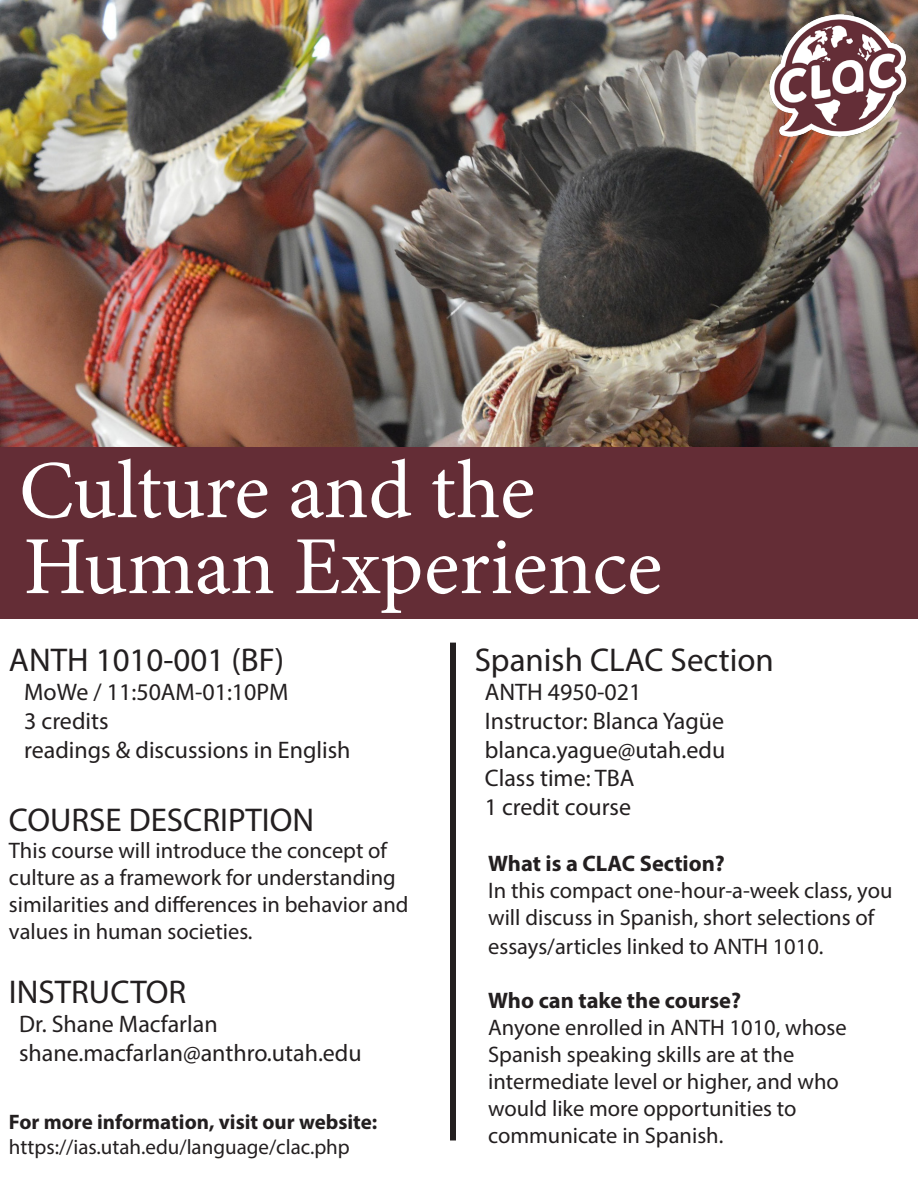
<style>
.page{position:relative;width:918px;height:1188px;background:#fff}
.page>*{position:absolute;margin:0;border:0;box-sizing:border-box;transform-origin:0 0}
.t1{font:82.5px "Minion Pro";color:#fff}
.t2{font:33px "Myriad Pro";color:#231f20}
.t3{font:24px "Myriad Pro";color:#231f20}
.t4{font:22.5px/27px "Myriad Pro";color:#231f20}
.t5{font:700 22.5px "Myriad Pro";color:#231f20}
.t6{font:21px/25.2px "Myriad Pro";color:#231f20}
.s1{font-weight:700}
</style>
<div class="page">
<div style="left:450px;top:643px;width:6px;height:497px;background:#231f20"></div>
<div style="left:0;top:446px;width:918px;height:173px;background:#642d36"></div>
<img style="left:0;top:0;width:918px;height:446px">
<img style="left:768px;top:14px;width:139px;height:122px">
<p class="t1" style="left:19px;top:436px;width:518px">Culture and the</p>
<p class="t1" style="left:23px;top:512px;width:640px">Human Experience</p>
<p class="t2" style="left:9px;top:640px;width:277px">ANTH 1010-001 (BF)</p>
<p class="t3" style="left:24px;top:677px;width:266px">MoWe / 11:50AM-01:10PM</p>
<p class="t3" style="left:24px;top:706px;width:86px">3 credits</p>
<p class="t3" style="left:24px;top:735px;width:328px">readings &amp; discussions in English</p>
<p class="t2" style="left:9px;top:799px;width:307px">COURSE DESCRIPTION</p>
<p class="t4" style="left:9px;top:837px;width:388px">This course will introduce the concept of culture as a framework for understanding</p>
<p class="t4" style="left:9px;top:891px;width:401px">similarities and differences in behavior and values in human societies.</p>
<p class="t2" style="left:9px;top:972px;width:179px">INSTRUCTOR</p>
<p class="t3" style="left:19px;top:1009px;width:200px">Dr. Shane Macfarlan</p>
<p class="t3" style="left:19px;top:1038px;width:344px">shane.macfarlan@anthro.utah.edu</p>
<p class="t6" style="left:9px;top:1109px;width:370px"><span class="s1">For more information, visit our website: </span>https://ias.utah.edu/language/clac.php</p>
<p class="t2" style="left:475px;top:640px;width:301px">Spanish CLAC Section</p>
<p class="t3" style="left:485px;top:677px;width:158px">ANTH 4950-021</p>
<p class="t3" style="left:485px;top:706px;width:241px">Instructor: Blanca Yagüe</p>
<p class="t3" style="left:485px;top:735px;width:242px">blanca.yague@utah.edu</p>
<p class="t3" style="left:485px;top:763px;width:151px">Class time: TBA</p>
<p class="t3" style="left:485px;top:792px;width:148px">1 credit course</p>
<p class="t5" style="left:488px;top:849px;width:238px">What is a CLAC Section?</p>
<p class="t4" style="left:488px;top:876px;width:406px;line-height:27.9px">In this compact one-hour-a-week class, you will discuss in Spanish, short selections of essays/articles linked to ANTH 1010.</p>
<p class="t5" style="left:488px;top:985px;width:254px">Who can take the course?</p>
<p class="t4" style="left:488px;top:1013px;width:360px">Anyone enrolled in ANTH 1010, whose Spanish speaking skills are at the intermediate level or higher, and who would like more opportunities to communicate in Spanish.</p>
</div>
